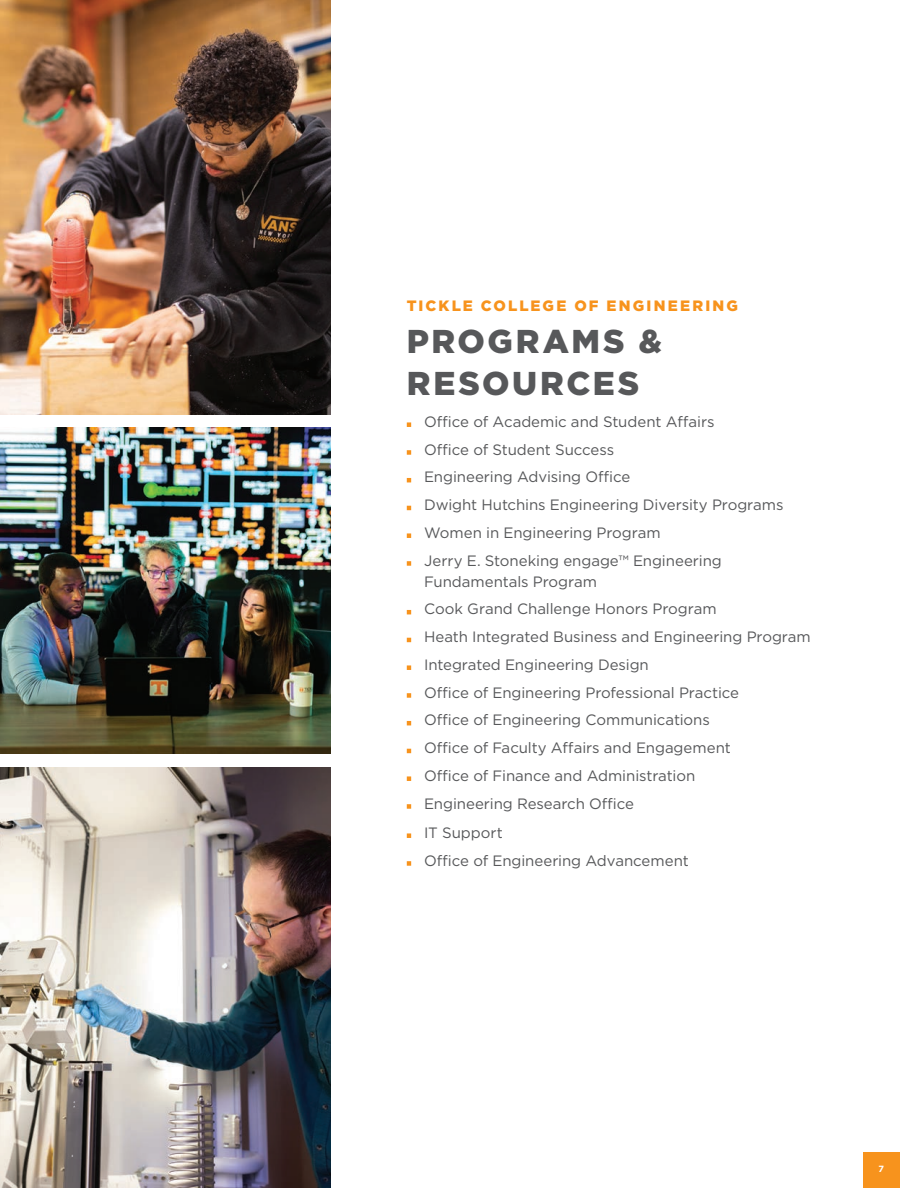
<style>
.page{position:relative;width:918px;height:1188px;background:#fff}
.page>*{position:absolute;margin:0;border:0;box-sizing:border-box;transform-origin:0 0}
.t1{font:900 33px/42px "Gotham";letter-spacing:.08em;color:#57585a}
.t2{font:15px/27.8px "Gotham";letter-spacing:-.005em;color:#57585a}
.t3{font:900 15px "Gotham";letter-spacing:.145em;color:#f7931d}
.t4{font:700 9px "Gotham";color:#fff}
</style>
<div class="page">
<div style="left:863px;top:1152px;width:37px;height:36px;background:#f7931d"></div>
<img style="left:0;top:0;width:331px;height:414px">
<img style="left:0;top:428px;width:331px;height:326px">
<img style="left:0;top:768px;width:331px;height:420px">
<svg style="left:407px;top:422px;width:4px;height:5px"></svg>
<svg style="left:407px;top:450px;width:4px;height:5px"></svg>
<svg style="left:407px;top:478px;width:4px;height:4px"></svg>
<svg style="left:407px;top:506px;width:4px;height:4px"></svg>
<svg style="left:407px;top:533px;width:4px;height:5px"></svg>
<svg style="left:407px;top:561px;width:4px;height:5px"></svg>
<svg style="left:407px;top:610px;width:4px;height:4px"></svg>
<svg style="left:407px;top:638px;width:4px;height:4px"></svg>
<svg style="left:407px;top:665px;width:4px;height:5px"></svg>
<svg style="left:407px;top:693px;width:4px;height:5px"></svg>
<svg style="left:407px;top:721px;width:4px;height:4px"></svg>
<svg style="left:407px;top:749px;width:4px;height:4px"></svg>
<svg style="left:407px;top:776px;width:4px;height:5px"></svg>
<svg style="left:407px;top:804px;width:4px;height:5px"></svg>
<svg style="left:407px;top:833px;width:4px;height:5px"></svg>
<svg style="left:407px;top:861px;width:4px;height:5px"></svg>
<p class="t3" style="left:407px;top:295px;width:333px">TICKLE COLLEGE OF ENGINEERING</p>
<h1 class="t1" style="left:407px;top:320px;width:256px">PROGRAMS &amp;<br>RESOURCES</h1>
<p class="t2" style="left:424px;top:407px;width:361px">Office of Academic and Student Affairs<br>Office of Student Success<br>Engineering Advising Office<br>Dwight Hutchins Engineering Diversity Programs Women in Engineering Program<br>Jerry E. Stoneking engage™ Engineering</p>
<p class="t2" style="left:424px;top:567px;width:388px">Fundamentals Program<br>Cook Grand Challenge Honors Program<br>Heath Integrated Business and Engineering Program Integrated Engineering Design<br>Office of Engineering Professional Practice<br>Office of Engineering Communications<br>Office of Faculty Affairs and Engagement<br>Office of Finance and Administration<br>Engineering Research Office</p>
<p class="t2" style="left:424px;top:818px;width:266px">IT Support<br>Office of Engineering Advancement</p>
<p class="t4" style="left:878px;top:1163px;width:7px">7</p>
</div>
